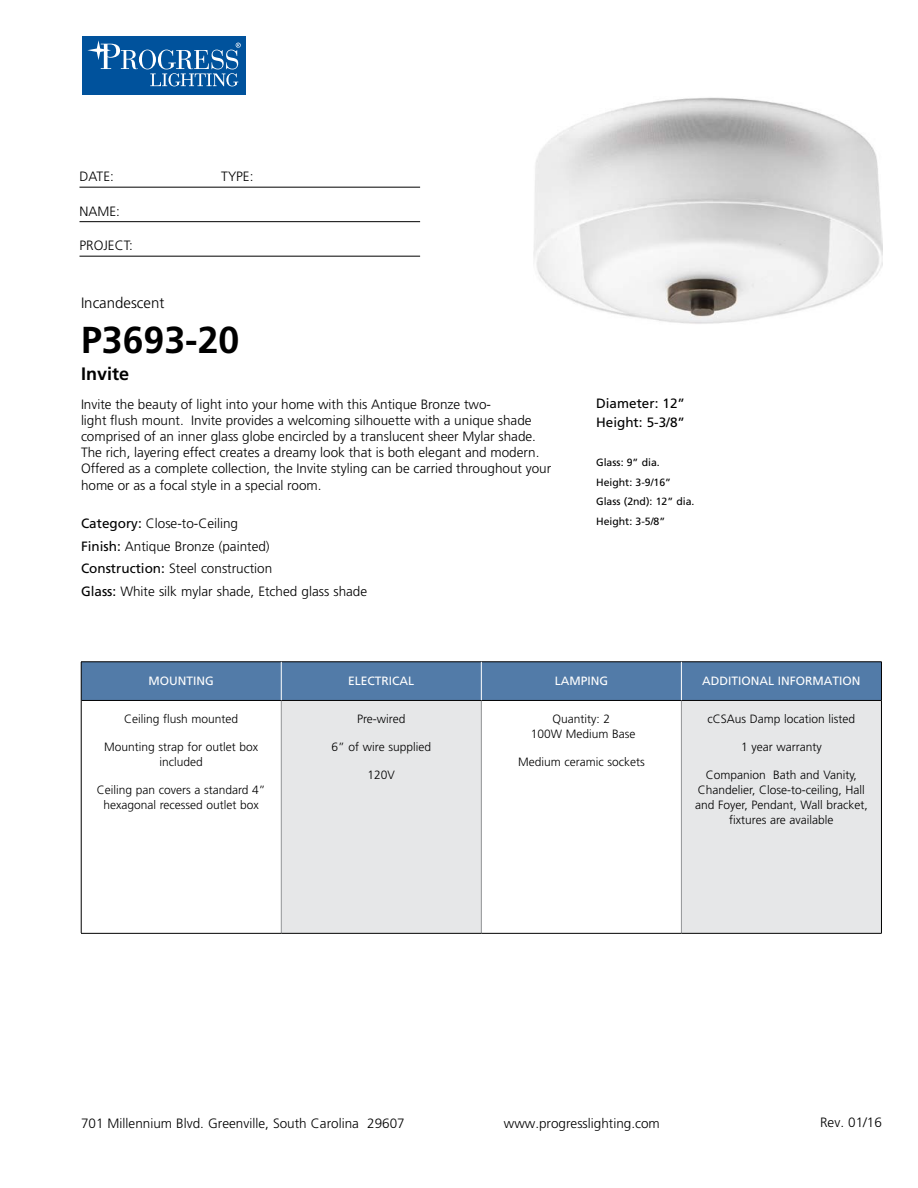
<style>
.page{position:relative;width:918px;height:1188px;background:#fff}
.page>*{position:absolute;margin:0;border:0;box-sizing:border-box;transform-origin:0 0}
.t1{font:700 37.5px "Frutiger";color:#000}
.t2{font:700 18px "Frutiger";color:#000}
.t3{font:300 15px "Frutiger";color:#000}
.t4{font:300 13.5px/16.2px "Frutiger";color:#000}
.t5{font:13.5px/19.5px "Frutiger";color:#000}
.t6{font:300 12px/15px "Frutiger";color:#000;text-align:center}
.t7{font:12px "Frutiger";color:#fff}
.t8{font:10.5px/19.5px "Frutiger";color:#000}
.s1{font-weight:400}
</style>
<div class="page">
<div style="left:82px;top:36px;width:164px;height:59px;background:#00529c"></div>
<svg style="left:139px;top:50px;width:17px;height:19px"></svg>
<div style="left:142px;top:50px;width:11px;height:19px;background:#00529c;border-radius:50%"></div>
<svg style="left:87px;top:40px;width:51px;height:29px"></svg>
<svg style="left:150px;top:43px;width:91px;height:43px"></svg>
<hr style="left:80px;top:187px;width:340px;height:1px;background:#000">
<hr style="left:80px;top:221px;width:340px;height:1px;background:#000">
<hr style="left:80px;top:256px;width:340px;height:1px;background:#000">
<div style="left:82px;top:663px;width:799px;height:37px;background:#527ba8"></div>
<div style="left:281px;top:700px;width:200px;height:233px;background:#e6e7e8"></div>
<div style="left:681px;top:700px;width:200px;height:233px;background:#e6e7e8"></div>
<hr style="left:281px;top:701px;width:1px;height:232px;background:#939598">
<hr style="left:481px;top:701px;width:1px;height:232px;background:#939598">
<hr style="left:681px;top:701px;width:1px;height:232px;background:#939598">
<hr style="left:81px;top:700px;width:200px;height:1px;background:#000">
<hr style="left:281px;top:700px;width:200px;height:1px;background:#000">
<hr style="left:481px;top:700px;width:200px;height:1px;background:#000">
<hr style="left:681px;top:700px;width:200px;height:1px;background:#000">
<hr style="left:81px;top:933px;width:200px;height:1px;background:#000">
<hr style="left:281px;top:933px;width:200px;height:1px;background:#000">
<hr style="left:481px;top:933px;width:200px;height:1px;background:#000">
<hr style="left:681px;top:933px;width:201px;height:1px;background:#000">
<hr style="left:81px;top:662px;width:200px;height:1px;background:#000">
<hr style="left:81px;top:662px;width:1px;height:38px;background:#000">
<hr style="left:281px;top:662px;width:200px;height:1px;background:#000">
<hr style="left:481px;top:662px;width:200px;height:1px;background:#000">
<hr style="left:681px;top:662px;width:201px;height:1px;background:#000">
<hr style="left:881px;top:662px;width:1px;height:38px;background:#000">
<hr style="left:81px;top:700px;width:1px;height:233px;background:#000">
<hr style="left:881px;top:700px;width:1px;height:233px;background:#000">
<hr style="left:281px;top:662px;width:1px;height:38px;background:#fff">
<hr style="left:681px;top:662px;width:1px;height:38px;background:#fff">
<hr style="left:481px;top:662px;width:1px;height:38px;background:#fff">
<img style="left:533px;top:97px;width:349px;height:227px">
<p class="t4" style="left:80px;top:169px;width:36px">DATE:</p>
<p class="t4" style="left:221px;top:169px;width:34px">TYPE:</p>
<p class="t4" style="left:80px;top:203px;width:42px">NAME:</p>
<p class="t4" style="left:80px;top:238px;width:55px">PROJECT:</p>
<p class="t3" style="left:81px;top:295px;width:85px">Incandescent</p>
<h1 class="t1" style="left:81px;top:318px;width:160px">P3693-20</h1>
<h2 class="t2" style="left:81px;top:364px;width:50px">Invite</h2>
<p class="t4" style="left:81px;top:396px;width:472px">Invite the beauty of light into your home with this Antique Bronze two-<br>light flush mount. Invite provides a welcoming silhouette with a unique shade comprised of an inner glass globe encircled by a translucent sheer Mylar shade.<br>The rich, layering effect creates a dreamy look that is both elegant and modern.<br>Offered as a complete collection, the Invite styling can be carried throughout your home or as a focal style in a special room.</p>
<p class="t4" style="left:81px;top:512px;width:288px;line-height:22.5px"><span class="s1">Category:</span> Close-to-Ceiling<br><span class="s1">Finish:</span> Antique Bronze (painted)<br><span class="s1">Construction:</span> Steel construction<br><span class="s1">Glass:</span> White silk mylar shade, Etched glass shade</p>
<p class="t5" style="left:596px;top:393px;width:90px">Diameter: 12”<br>Height: 5-3/8”</p>
<p class="t8" style="left:596px;top:453px;width:100px">Glass: 9” dia.<br>Height: 3-9/16”<br>Glass (2nd): 12” dia.<br>Height: 3-5/8”</p>
<p class="t7" style="left:149px;top:673px;width:67px">MOUNTING</p>
<p class="t7" style="left:348px;top:673px;width:68px">ELECTRICAL</p>
<p class="t7" style="left:555px;top:673px;width:55px">LAMPING</p>
<p class="t7" style="left:702px;top:673px;width:160px">ADDITIONAL INFORMATION</p>
<p class="t6" style="left:124px;top:712px;width:116px">Ceiling flush mounted</p>
<p class="t6" style="left:104px;top:739px;width:156px">Mounting strap for outlet box included</p>
<p class="t6" style="left:97px;top:782px;width:170px">Ceiling pan covers a standard 4” hexagonal recessed outlet box</p>
<p class="t6" style="left:357px;top:712px;width:50px">Pre-wired</p>
<p class="t6" style="left:332px;top:739px;width:101px">6” of wire supplied</p>
<p class="t6" style="left:368px;top:767px;width:29px">120V</p>
<p class="t6" style="left:708px;top:712px;width:149px">cCSAus Damp location listed</p>
<p class="t6" style="left:741px;top:739px;width:82px">1 year warranty</p>
<p class="t6" style="left:695px;top:767px;width:174px">Companion Bath and Vanity,<br>Chandelier, Close-to-ceiling, Hall and Foyer, Pendant, Wall bracket, fixtures are available</p>
<p class="t6" style="left:531px;top:712px;width:106px">Quantity: 2<br>100W Medium Base</p>
<p class="t6" style="left:518px;top:754px;width:128px">Medium ceramic sockets</p>
<p class="t4" style="left:81px;top:1115px;width:325px">701 Millennium Blvd. Greenville, South Carolina 29607</p>
<p class="t4" style="left:504px;top:1115px;width:158px">www.progresslighting.com</p>
<p class="t4" style="left:820px;top:1114px;width:63px">Rev. 01/16</p>
</div>
